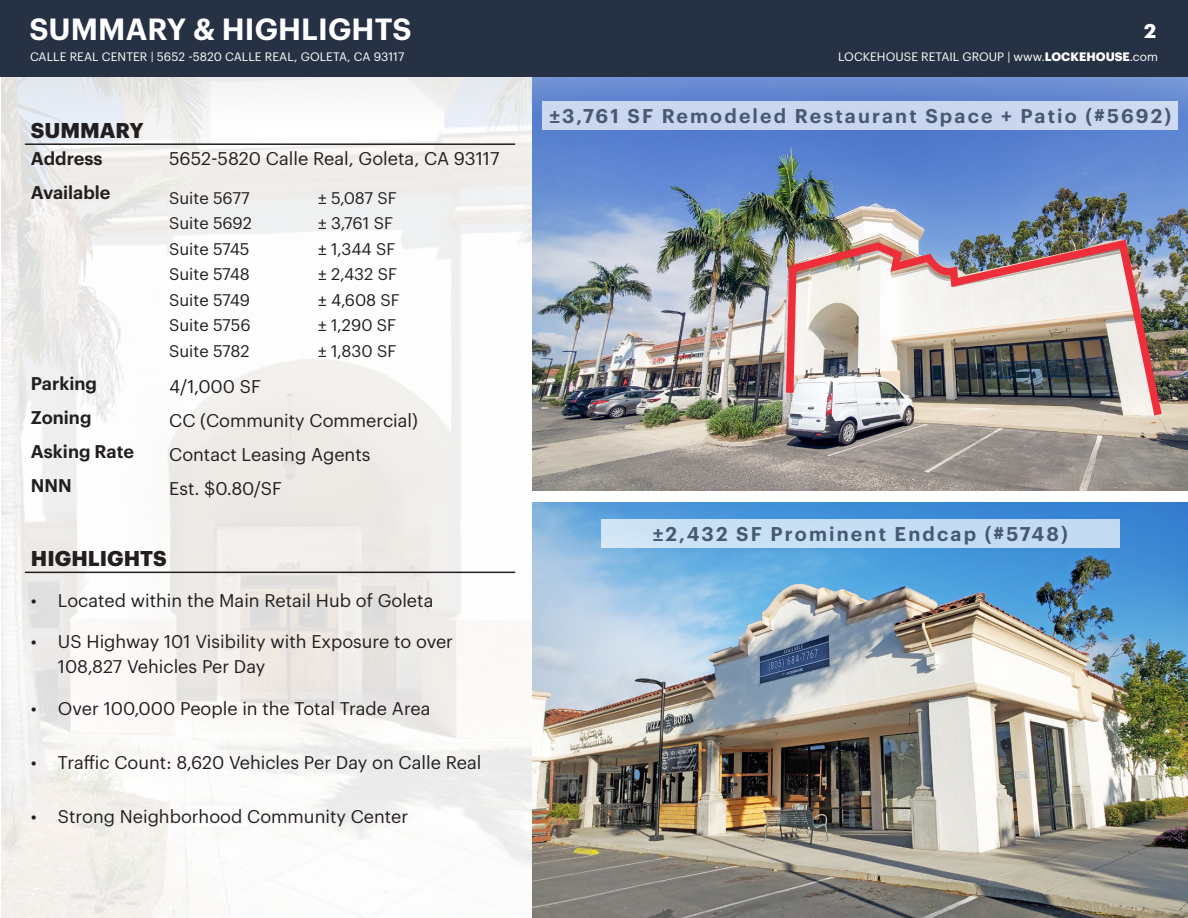
<style>
.page{position:relative;width:1188px;height:918px;background:#fff}
.page>*{position:absolute;margin:0;border:0;box-sizing:border-box;transform-origin:0 0}
.Header_Title{font:600 30px "Graphik";letter-spacing:.005em;color:#fff}
.t1{font:700 21px "Graphik";color:#231f20}
.t2{font:600 19.5px "Graphik";letter-spacing:.11em;color:#475972}
.t3{font:700 19.5px "Graphik";color:#fff}
.t4{font:18px/24.6px "Graphik";color:#231f20}
.t5{font:600 18px "Graphik";color:#231f20}
.t6{font:16.5px "Graphik";color:#231f20}
.t7{font:12px "Graphik";color:#fff}
.s1{font-weight:700}
</style>
<div class="page">
<img style="left:2px;top:77px;width:529px;height:841px">
<hr style="left:25px;top:143px;width:138px;height:2px;background:#231f20">
<hr style="left:163px;top:143px;width:352px;height:2px;background:#231f20">
<hr style="left:25px;top:572px;width:490px;height:1px;background:#231f20">
<img style="left:532px;top:502px;width:656px;height:416px">
<div style="left:601px;top:519px;width:518px;height:29px;background:#c6def3"></div>
<img style="left:532px;top:77px;width:656px;height:413px">
<div style="left:543px;top:101px;width:635px;height:29px;background:#cbd7ef"></div>
<img style="left:782px;top:235px;width:385px;height:189px">
<div style="left:0;top:0;width:1188px;height:77px;background:#263244"></div>
<p class="Header_Title" style="left:29px;top:6px;width:384px">SUMMARY &amp; HIGHLIGHTS</p>
<p class="t3" style="left:1144px;top:16px;width:13px">2</p>
<p class="t7" style="left:30px;top:48px;width:376px">CALLE REAL CENTER | 5652 -5820 CALLE REAL, GOLETA, CA 93117</p>
<p class="t7" style="left:838px;top:48px;width:321px">LOCKEHOUSE RETAIL GROUP | www.<span class="s1">LOCKEHOUSE</span>.com</p>
<p class="t7" style="left:30px;top:48px;width:264px">PROP RTY NAME | 000 ADDRESS ST. CA 0000</p>
<p class="t1" style="left:31px;top:114px;width:114px">SUMMARY</p>
<p class="t5" style="left:31px;top:145px;width:73px">Address</p>
<p class="t4" style="left:169px;top:145px;width:332px">5652-5820 Calle Real, Goleta, CA 93117</p>
<p class="t5" style="left:31px;top:179px;width:81px">Available</p>
<p class="t6" style="left:169px;top:185px;width:82px">Suite 5677</p>
<p class="t6" style="left:318px;top:185px;width:80px">± 5,087 SF</p>
<p class="t6" style="left:169px;top:211px;width:84px">Suite 5692</p>
<p class="t6" style="left:318px;top:211px;width:77px">± 3,761 SF</p>
<p class="t6" style="left:169px;top:236px;width:82px">Suite 5745</p>
<p class="t6" style="left:318px;top:236px;width:79px">± 1,344 SF</p>
<p class="t6" style="left:169px;top:262px;width:82px">Suite 5748</p>
<p class="t6" style="left:318px;top:262px;width:80px">± 2,432 SF</p>
<p class="t6" style="left:169px;top:287px;width:82px">Suite 5749</p>
<p class="t6" style="left:318px;top:287px;width:83px">± 4,608 SF</p>
<p class="t6" style="left:169px;top:313px;width:83px">Suite 5756</p>
<p class="t6" style="left:318px;top:313px;width:80px">± 1,290 SF</p>
<p class="t6" style="left:169px;top:338px;width:82px">Suite 5782</p>
<p class="t6" style="left:318px;top:338px;width:80px">± 1,830 SF</p>
<p class="t5" style="left:31px;top:370px;width:68px">Parking</p>
<p class="t4" style="left:169px;top:373px;width:93px">4/1,000 SF</p>
<p class="t5" style="left:31px;top:404px;width:62px">Zoning</p>
<p class="t4" style="left:169px;top:407px;width:250px">CC (Community Commercial)</p>
<p class="t5" style="left:31px;top:438px;width:105px">Asking Rate</p>
<p class="t4" style="left:169px;top:441px;width:203px">Contact Leasing Agents</p>
<p class="t5" style="left:31px;top:472px;width:42px">NNN</p>
<p class="t4" style="left:169px;top:475px;width:114px">Est. $0.80/SF</p>
<p class="t1" style="left:31px;top:542px;width:137px">HIGHLIGHTS</p>
<p class="t4" style="left:31px;top:586px;width:404px">• Located within the Main Retail Hub of Goleta</p>
<p class="t4" style="left:58px;top:628px;width:397px;text-indent:-27px">• US Highway 101 Visibility with Exposure to over<br>108,827 Vehicles Per Day</p>
<p class="t4" style="left:31px;top:694px;width:401px">• Over 100,000 People in the Total Trade Area</p>
<p class="t4" style="left:31px;top:748px;width:452px">• Traffic Count: 8,620 Vehicles Per Day on Calle Real</p>
<p class="t4" style="left:31px;top:802px;width:379px">• Strong Neighborhood Community Center</p>
<p class="t2" style="left:549px;top:101px;width:623px">±3,761 SF Remodeled Restaurant Space + Patio (#5692)</p>
<p class="t2" style="left:653px;top:519px;width:417px">±2,432 SF Prominent Endcap (#5748)</p>
</div>
